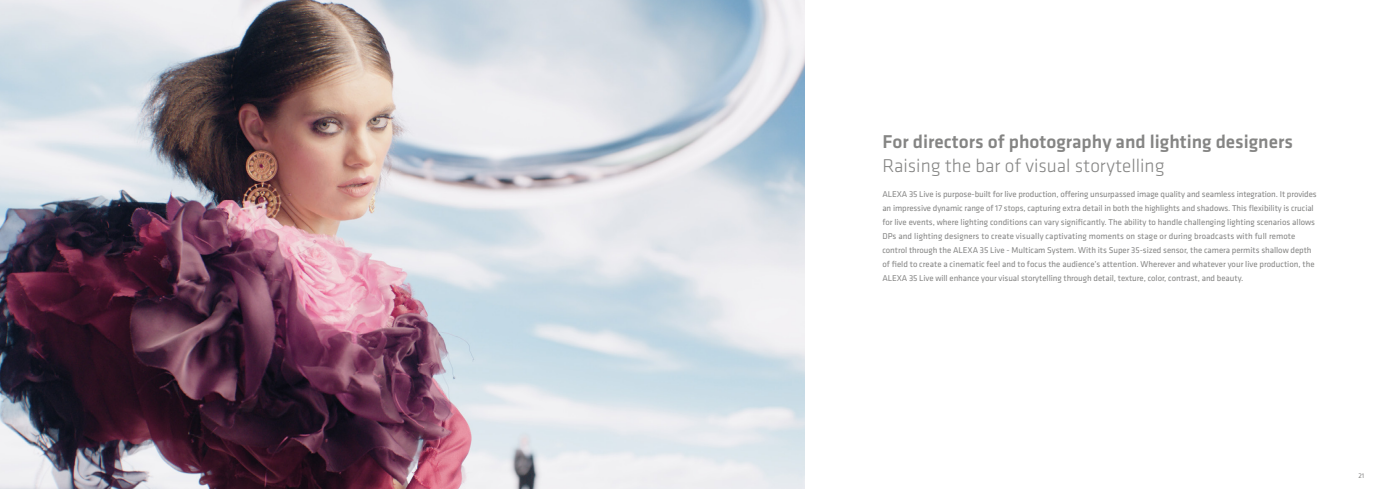
<style>
.page{position:relative;width:1389px;height:489px;background:#fff}
.page>*{position:absolute;margin:0;border:0;box-sizing:border-box;transform-origin:0 0}
.t1{font:500 19.25px/23.1px "Klavika";color:#858584}
.t2{font:8.75px/14px "Klavika";letter-spacing:-.005em;color:#858584}
.t3{font:7px "Klavika";color:#858584}
.s1{font-weight:300}
</style>
<div class="page">
<img style="left:0;top:0;width:805px;height:489px">
<p class="t1" style="left:882px;top:130px;width:412px">For directors of photography and lighting designers<br><span class="s1">Raising the bar of visual storytelling</span></p>
<p class="t2" style="left:882px;top:187px;width:436px">ALEXA 35 Live is purpose-built for live production, offering unsurpassed image quality and seamless integration. It provides an impressive dynamic range of 17 stops, capturing extra detail in both the highlights and shadows. This flexibility is crucial for live events, where lighting conditions can vary significantly. The ability to handle challenging lighting scenarios allows DPs and lighting designers to create visually captivating moments on stage or during broadcasts with full remote control through the ALEXA 35 Live - Multicam System. With its Super 35-sized sensor, the camera permits shallow depth of field to create a cinematic feel and to focus the audience’s attention. Wherever and whatever your live production, the ALEXA 35 Live will enhance your visual storytelling through detail, texture, color, contrast, and beauty.</p>
<p class="t3" style="left:1358px;top:471px;width:7px">21</p>
</div>
